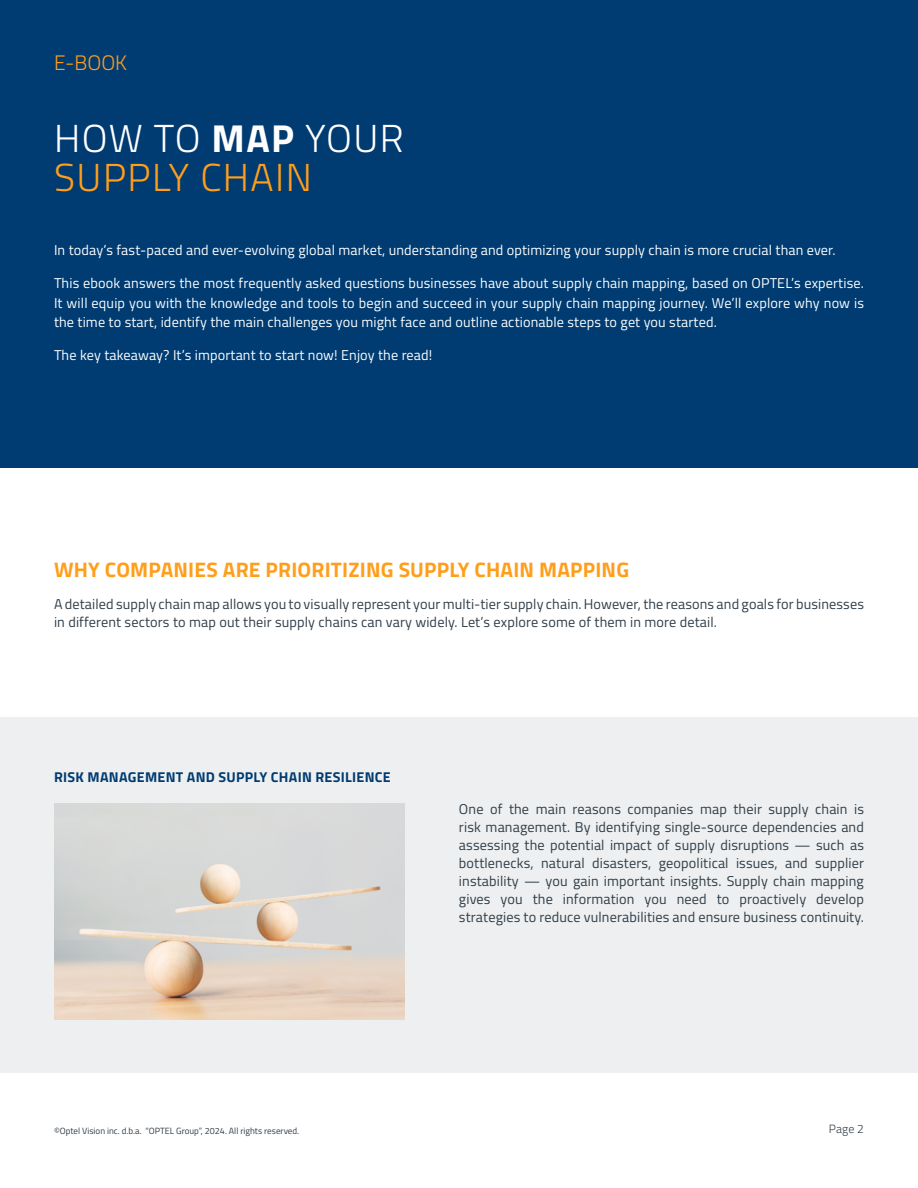
<style>
.page{position:relative;width:918px;height:1188px;background:#fff}
.page>*{position:absolute;margin:0;border:0;box-sizing:border-box;transform-origin:0 0}
.t1{font:300 39px/39px "Titillium";letter-spacing:.035em;color:#ff9e1a}
.t2{font:700 21px "Titillium";letter-spacing:.01em;color:#ff9e1a}
.t3{font:300 21px "Titillium";color:#ff9e1a}
.t4{font:14.25px/18px "Titillium";letter-spacing:.01em;color:#303e49}
.t5{font:14.25px/19.5px "Titillium";letter-spacing:.01em;color:#fcfeff;text-align:justify}
.t6{font:700 14.25px "Titillium";letter-spacing:.02em;color:#003b71}
.t7{font:300 12px "Titillium";color:#303e49}
.t8{font:9px "Titillium";color:#303e49}
.s1{color:#fff}
.s2{font-weight:700;color:#fff}
</style>
<div class="page">
<div style="left:0;top:0;width:918px;height:468px;background:#003b71"></div>
<div style="left:0;top:717px;width:918px;height:356px;background:#edeff0"></div>
<img style="left:54px;top:804px;width:351px;height:215px">
<h2 class="t3" style="left:54px;top:47px;width:75px">E-BOOK</h2>
<h1 class="t1" style="left:54px;top:116px;width:351px"><span class="s1">HOW TO</span> <span class="s2">MAP</span> <span class="s1">YOUR<br></span>SUPPLY CHAIN</h1>
<p class="t5" style="left:54px;top:240px;width:783px">In today’s fast-paced and ever-evolving global market, understanding and optimizing your supply chain is more crucial than ever.</p>
<p class="t5" style="left:54px;top:273px;width:812px">This ebook answers the most frequently asked questions businesses have about supply chain mapping, based on OPTEL’s expertise.<br>It will equip you with the knowledge and tools to begin and succeed in your supply chain mapping journey. We’ll explore why now is the time to start, identify the main challenges you might face and outline actionable steps to get you started.</p>
<p class="t5" style="left:54px;top:345px;width:380px">The key takeaway? It’s important to start now! Enjoy the read!</p>
<h2 class="t2" style="left:54px;top:554px;width:577px">WHY COMPANIES ARE PRIORITIZING SUPPLY CHAIN MAPPING</h2>
<p class="t4" style="left:54px;top:594px;width:812px">A detailed supply chain map allows you to visually represent your multi-tier supply chain. However, the reasons and goals for businesses in different sectors to map out their supply chains can vary widely. Let’s explore some of them in more detail.</p>
<p class="t6" style="left:54px;top:766px;width:338px">RISK MANAGEMENT AND SUPPLY CHAIN RESILIENCE</p>
<p class="t4" style="left:459px;top:800px;width:407px;text-align:justify">One of the main reasons companies map their supply chain is risk management. By identifying single-source dependencies and assessing the potential impact of supply disruptions — such as bottlenecks, natural disasters, geopolitical issues, and supplier instability — you gain important insights. Supply chain mapping gives you the information you need to proactively develop strategies to reduce vulnerabilities and ensure business continuity.</p>
<p class="t8" style="left:54px;top:1124px;width:247px">©Optel Vision inc. d.b.a. “OPTEL Group”, 2024. All rights reserved.</p>
<p class="t7" style="left:829px;top:1120px;width:37px">Page 2</p>
</div>
